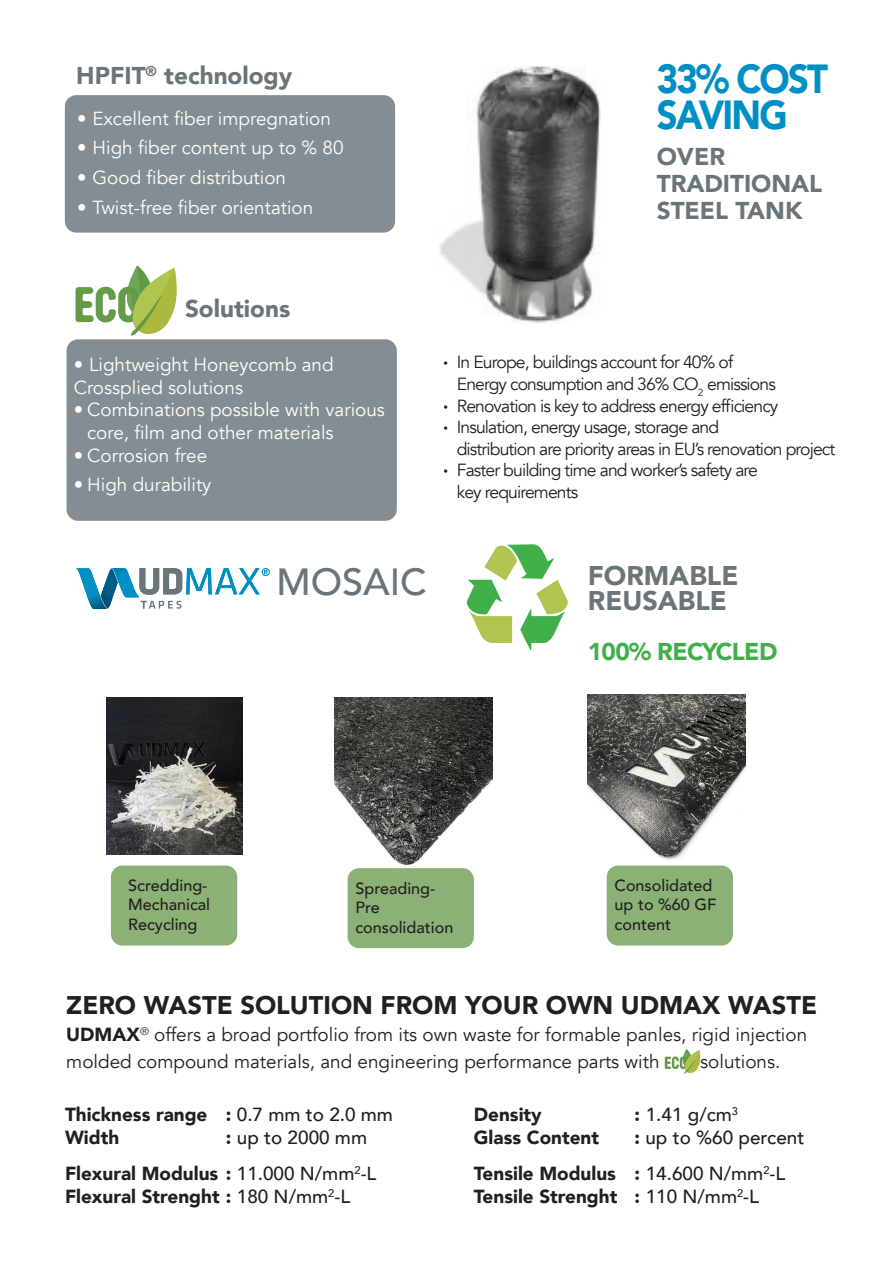
<style>
.page{position:relative;width:893px;height:1263px;background:#fff}
.page>*{position:absolute;margin:0;border:0;box-sizing:border-box;transform-origin:0 0}
.t1{font:900 40.5px/36.5px "Avenir";letter-spacing:-.05em;color:#008fc5;scale:.9 1}
.t2{font:500 37.8px "Avenir";color:#6a747b}
.t3{font:900 27px "Avenir";color:#6a747b}
.t4{font:900 25.5px "Avenir";color:#231f20}
.t5{font:900 24.3px/27px "Avenir";color:#6a747b}
.t6{font:900 24.3px "Avenir";letter-spacing:-.025em;color:#40ae49}
.t7{font:18.9px/22.6px "Avenir";color:#fff}
.t8{font:18.9px/27px "Avenir";color:#231f20}
.t9{font:900 18.9px/22.6px "Avenir";color:#231f20}
.t10{font:500 18.9px/36.2px "Avenir";color:#231f20}
.t11{font:17.55px "Avenir";letter-spacing:-.05em;color:#231f20}
.t12{font:500 16.2px/19.5px "Avenir";color:#231f20}
.s1{font-weight:900}
.s2{font-weight:500}
</style>
<div class="page">
<div style="left:111px;top:865px;width:126px;height:80px;background:#8bb176;border-radius:11px"></div>
<div style="left:67px;top:339px;width:330px;height:182px;background:#838d93;border-radius:11px"></div>
<div style="left:65px;top:95px;width:330px;height:138px;background:#838d93;border-radius:11px"></div>
<svg style="left:665px;top:1049px;width:35px;height:25px"></svg>
<svg style="left:76px;top:568px;width:194px;height:41px"></svg>
<svg style="left:76px;top:265px;width:101px;height:71px"></svg>
<svg style="left:467px;top:544px;width:101px;height:107px"></svg>
<img style="left:440px;top:66px;width:161px;height:257px">
<img style="left:106px;top:697px;width:136px;height:157px">
<img style="left:335px;top:697px;width:157px;height:177px">
<img style="left:588px;top:694px;width:157px;height:197px">
<div style="left:607px;top:865px;width:126px;height:80px;background:#8bb176;border-radius:11px"></div>
<div style="left:348px;top:868px;width:126px;height:80px;background:#8bb176;border-radius:11px"></div>
<h3 class="t5" style="left:76px;top:61px;width:218px">HPFIT<sup>®</sup> technology</h3>
<p class="t7" style="left:77px;top:107px;width:255px">• Excellent fiber impregnation</p>
<p class="t7" style="left:77px;top:137px;width:268px">• High fiber content up to % 80</p>
<p class="t7" style="left:77px;top:167px;width:210px">• Good fiber distribution</p>
<p class="t7" style="left:77px;top:196px;width:238px">• Twist-free fiber orientation</p>
<h1 class="t1" style="left:657px;top:60px;width:192px">33% COST<br>SAVING</h1>
<h3 class="t5" style="left:657px;top:142px;width:167px">OVER<br>TRADITIONAL<br>STEEL TANK</h3>
<h3 class="t5" style="left:185px;top:294px;width:107px">Solutions</h3>
<p class="t7" style="left:74px;top:353px;width:261px">• Lightweight Honeycomb and<br>Crossplied solutions</p>
<p class="t7" style="left:87px;top:399px;width:299px;text-indent:-13px">• Combinations possible with various core, film and other materials</p>
<p class="t7" style="left:74px;top:444px;width:135px">• Corrosion free</p>
<p class="t7" style="left:74px;top:474px;width:139px">• High durability</p>
<p class="t11" style="left:443px;top:352px;width:291px"><span class="s1">·</span> In Europe, buildings account for 40% of</p>
<p class="t11" style="left:457px;top:373px;width:321px">Energy consumption and 36% CO<sub>2</sub> emissions</p>
<p class="t11" style="left:443px;top:395px;width:337px"><span class="s1">·</span> Renovation is key to address energy efficiency</p>
<p class="t11" style="left:443px;top:417px;width:277px"><span class="s1">·</span> Insulation, energy usage, storage and</p>
<p class="t11" style="left:457px;top:438px;width:380px">distribution are priority areas in EU’s renovation project</p>
<p class="t11" style="left:443px;top:460px;width:316px"><span class="s1">·</span> Faster building time and worker’s safety are</p>
<p class="t11" style="left:457px;top:481px;width:123px">key requirements</p>
<h2 class="t2" style="left:276px;top:549px;width:152px">MOSAIC</h2>
<h3 class="t3" style="left:588px;top:552px;width:152px">FORMABLE</h3>
<h3 class="t3" style="left:588px;top:578px;width:141px">REUSABLE</h3>
<h3 class="t6" style="left:588px;top:630px;width:191px">100% RECYCLED</h3>
<p class="t12" style="left:128px;top:874px;width:83px">Scredding-<br>Mechanical<br>Recycling</p>
<p class="t12" style="left:355px;top:877px;width:99px">Spreading-<br>Pre consolidation</p>
<p class="t12" style="left:615px;top:874px;width:103px">Consolidated up to %60 GF content</p>
<h3 class="t4" style="left:66px;top:983px;width:752px">ZERO WASTE SOLUTION FROM YOUR OWN UDMAX WASTE</h3>
<p class="t8" style="left:66px;top:1021px;width:742px"><span class="s1">UDMAX</span><sup>®</sup> offers a broad portfolio from its own waste for formable panles, rigid injection molded compound materials, and engineering performance parts with</p>
<p class="t8" style="left:700px;top:1048px;width:82px">solutions.</p>
<p class="t9" style="left:65px;top:1103px;width:330px">Thickness range : <span class="s2">0.7 mm to 2.0 mm<br></span>Width</p>
<p class="t10" style="left:65px;top:1118px;width:313px;text-indent:161px"><span class="s1">:</span> up to 2000 mm<br><span class="s1">Flexural Modulus :</span> 11.000 N/mm<sup>2</sup>-L</p>
<p class="t9" style="left:65px;top:1184px;width:287px">Flexural Strenght : <span class="s2">180 N/mm</span><sup>2</sup><span class="s2">-L</span></p>
<p class="t9" style="left:474px;top:1103px;width:69px">Density</p>
<p class="t10" style="left:635px;top:1096px;width:105px"><span class="s1">:</span> 1.41 g/cm<sup>3</sup></p>
<p class="t9" style="left:474px;top:1125px;width:127px">Glass Content</p>
<p class="t10" style="left:474px;top:1118px;width:332px;text-indent:161px"><span class="s1">:</span> up to %60 percent<br><span class="s1">Tensile Modulus :</span> 14.600 N/mm<sup>2</sup>-L</p>
<p class="t9" style="left:474px;top:1184px;width:287px">Tensile Strenght : <span class="s2">110 N/mm</span><sup>2</sup><span class="s2">-L</span></p>
</div>
